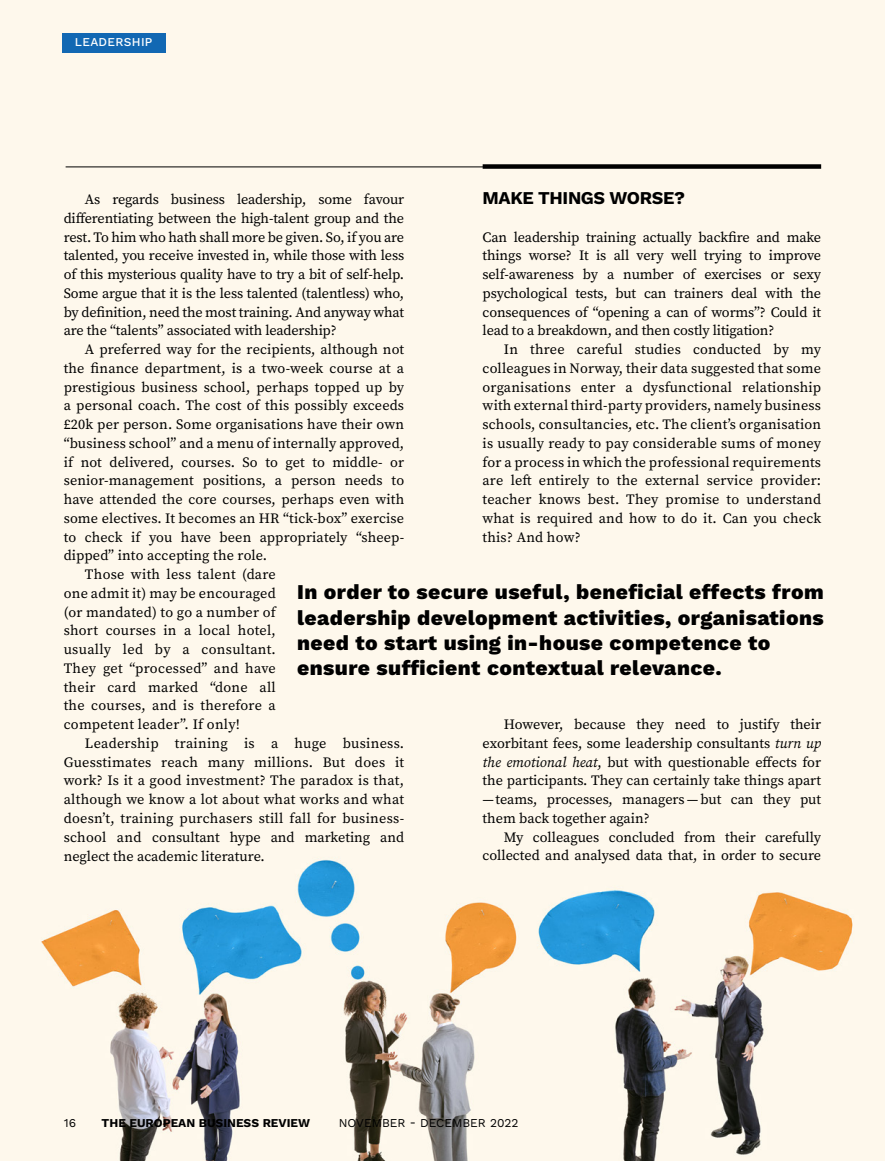
<style>
.page{position:relative;width:885px;height:1161px;background:#fff}
.page>*{position:absolute;margin:0;border:0;box-sizing:border-box;transform-origin:0 0}
.t1{font:800 21px/25.2px "Work Sans";letter-spacing:.02em;color:#000}
.t2{font:700 18px "Work Sans";letter-spacing:-.02em;color:#000}
.t3{font:14.25px/18.8px "Source Serif Pro";letter-spacing:.01em;color:#000;text-align:justify}
.t4{font:700 12px "Work Sans";color:#000}
.t5{font:12px "Work Sans";color:#000}
.t6{font:500 12px "Work Sans";letter-spacing:.025em;color:#fff}
.s1{font-style:italic}
</style>
<div class="page">
<div style="left:0;top:0;width:884px;height:1161px;background:#fef8ec"></div>
<img style="left:41px;top:860px;width:812px;height:301px">
<hr style="left:66px;top:166px;width:473px;height:1px;background:#000">
<div style="left:482px;top:164px;width:339px;height:5px;background:#000"></div>
<div style="left:62px;top:33px;width:104px;height:20px;background:#1268b3"></div>
<p class="t6" style="left:75px;top:35px;width:79px">LEADERSHIP</p>
<p class="t2" style="left:482px;top:187px;width:204px">MAKE THINGS WORSE?</p>
<p class="t3" style="left:482px;top:227px;width:340px">Can leadership training actually backfire and make things worse? It is all very well trying to improve self-awareness by a number of exercises or sexy psychological tests, but can trainers deal with the consequences of “opening a can of worms”? Could it lead to a breakdown, and then costly litigation?</p>
<p class="t3" style="left:482px;top:340px;width:340px;text-indent:21px">In three careful studies conducted by my colleagues in Norway, their data suggested that some organisations enter a dysfunctional relationship with external third-party providers, namely business schools, consultancies, etc. The client’s organisation is usually ready to pay considerable sums of money for a process in which the professional requirements are left entirely to the external service provider: teacher knows best. They promise to understand what is required and how to do it. Can you check this? And how?</p>
<p class="t3" style="left:64px;top:190px;width:342px;text-indent:21px">As regards business leadership, some favour differentiating between the high-talent group and the rest. To him who hath shall more be given. So, if you are talented, you receive invested in, while those with less of this mysterious quality have to try a bit of self-help.<br>Some argue that it is the less talented (talentless) who, by definition, need the most training. And anyway what are the “talents” associated with leadership?</p>
<p class="t3" style="left:85px;top:340px;width:321px">A preferred way for the recipients, although not</p>
<p class="t3" style="left:64px;top:359px;width:342px">the finance department, is a two-week course at a</p>
<p class="t3" style="left:64px;top:377px;width:342px">prestigious business school, perhaps topped up by</p>
<p class="t3" style="left:64px;top:396px;width:342px">a personal coach. The cost of this possibly exceeds</p>
<p class="t3" style="left:64px;top:415px;width:342px">£20k per person. Some organisations have their own</p>
<p class="t3" style="left:64px;top:434px;width:342px">“business school” and a menu of internally approved,</p>
<p class="t3" style="left:64px;top:452px;width:342px">if not delivered, courses. So to get to middle- or</p>
<p class="t3" style="left:64px;top:471px;width:342px">senior-management positions, a person needs to</p>
<p class="t3" style="left:64px;top:490px;width:342px">have attended the core courses, perhaps even with</p>
<p class="t3" style="left:64px;top:509px;width:342px">some electives. It becomes an HR “tick-box” exercise</p>
<p class="t3" style="left:64px;top:527px;width:342px">to check if you have been appropriately “sheep-</p>
<p class="t3" style="left:64px;top:546px;width:205px">dipped” into accepting the role.</p>
<p class="t3" style="left:85px;top:565px;width:192px">Those with less talent (dare</p>
<p class="t3" style="left:64px;top:584px;width:214px">one admit it) may be encouraged</p>
<p class="t3" style="left:64px;top:602px;width:214px">(or mandated) to go a number of</p>
<p class="t3" style="left:64px;top:621px;width:214px">short courses in a local hotel,</p>
<p class="t3" style="left:64px;top:640px;width:214px">usually led by a consultant.</p>
<p class="t3" style="left:64px;top:659px;width:214px">They get “processed” and have</p>
<p class="t3" style="left:64px;top:677px;width:214px">their card marked “done all</p>
<p class="t3" style="left:64px;top:696px;width:214px">the courses, and is therefore a</p>
<p class="t3" style="left:64px;top:715px;width:178px">competent leader”. If only!</p>
<p class="t3" style="left:85px;top:734px;width:321px">Leadership training is a huge business.</p>
<p class="t3" style="left:64px;top:752px;width:342px">Guesstimates reach many millions. But does it</p>
<p class="t3" style="left:64px;top:771px;width:342px">work? Is it a good investment? The paradox is that,</p>
<p class="t3" style="left:64px;top:790px;width:342px">although we know a lot about what works and what</p>
<p class="t3" style="left:64px;top:809px;width:342px">doesn’t, training purchasers still fall for business-</p>
<p class="t3" style="left:64px;top:827px;width:342px">school and consultant hype and marketing and</p>
<p class="t3" style="left:64px;top:846px;width:202px">neglect the academic literature.</p>
<h1 class="t1" style="left:297px;top:581px;width:528px">In order to secure useful, beneficial effects from leadership development activities, organisations need to start using in-house competence to ensure sufficient contextual relevance.</h1>
<p class="t3" style="left:482px;top:715px;width:340px;text-indent:21px">However, because they need to justify their exorbitant fees, some leadership consultants <span class="s1">turn up the emotional heat</span>, but with questionable effects for the participants. They can certainly take things apart —teams, processes, managers — but can they put them back together again?</p>
<p class="t3" style="left:482px;top:827px;width:340px;text-align:right">My colleagues concluded from their carefully collected and analysed data that, in order to secure</p>
<p class="t5" style="left:64px;top:1115px;width:14px">16</p>
<p class="t4" style="left:102px;top:1116px;width:210px">THE EUROPEAN BUSINESS REVIEW</p>
<p class="t5" style="left:338px;top:1115px;width:181px">NOVEMBER - DECEMBER 2022</p>
</div>
